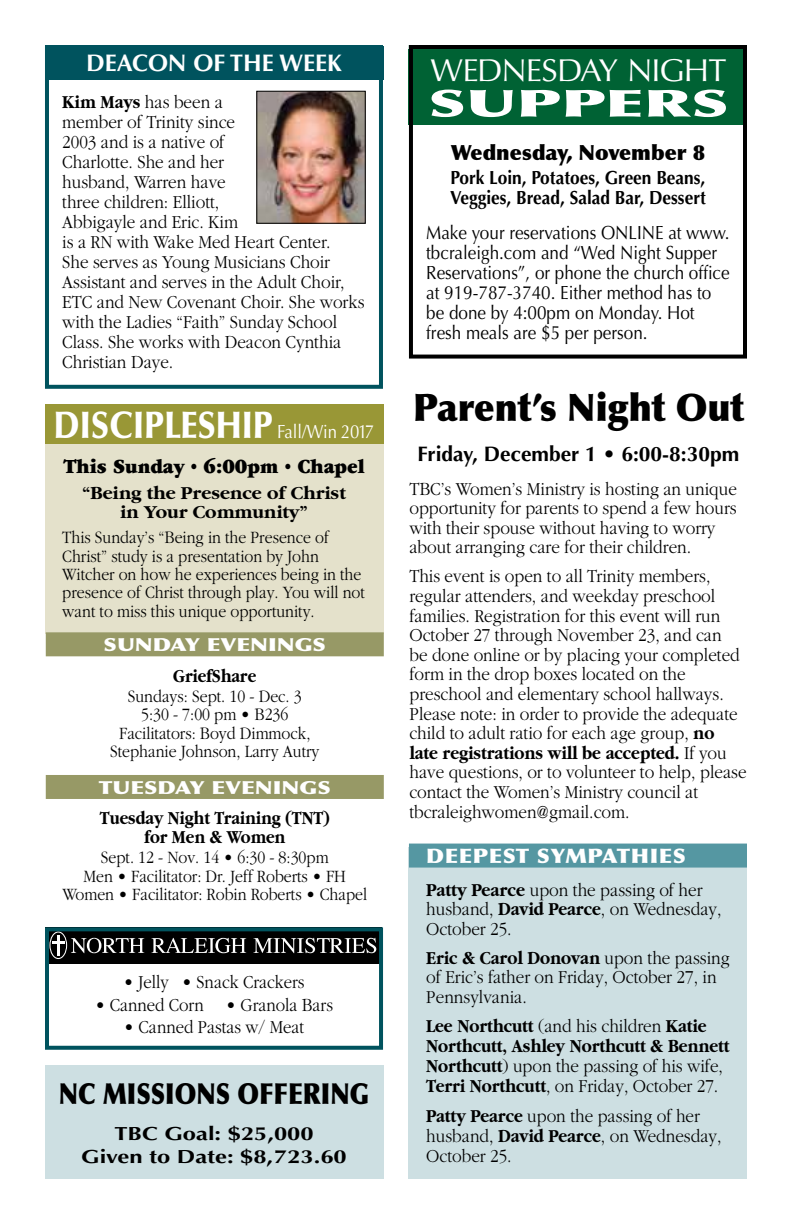
<style>
.page{position:relative;width:792px;height:1224px;background:#fff}
.page>*{position:absolute;margin:0;border:0;box-sizing:border-box;transform-origin:0 0}
.t1{font:900 38px "Optima";color:#000;scale:.94 1}
.t2{font:900 38px "Optima";color:#fff;scale:.88 1}
.t3{font:900 37.4px "Optima";color:#fff;scale:1.7 1}
.t4{font:31.6px "Optima";letter-spacing:-.03em;color:#fff}
.t5{font:900 29px "Optima";color:#000;scale:.84 1}
.t6{font:700 24px "Optima";color:#fff}
.t7{font:700 21px "Optima";color:#000}
.t8{font:900 21px "Garamond";color:#000;scale:.92 1}
.t9{font:900 21px "Optima";color:#000}
.t10{font:900 20px "Optima";color:#fff;scale:1.1 1}
.t11{font:300 19px/19.6px "Garamond";color:#000;scale:.9 1}
.t12{font:19px/20px "Optima";color:#000;scale:.9 1}
.t13{font:700 19px/20px "Garamond";color:#000;scale:.88 1}
.t14{font:300 19px "Garamond";color:#000;scale:.88 1}
.t15{font:700 19px/20px "Optima";color:#000;scale:.91 1}
.t16{font:700 19px/19px "Garamond";color:#000;text-align:center;scale:.86 1}
.t17{font:700 19px/19px "Garamond";color:#000;text-align:center}
.t18{font:700 19px/22.8px "Optima";color:#000;text-align:center;scale:1.25 1}
.t19{font:19px "Optima";letter-spacing:-.02em;color:#fff;scale:.88 1}
.t20{font:300 18px/18.6px "Garamond";color:#000;text-align:center;scale:.88 1}
.t21{font:900 18px "Optima";color:#fff;scale:1.25 1}
.s1{font-weight:700}
.s2{font-weight:900;font-size:38px}
.s3{font-weight:300}
</style>
<div class="page">
<div style="left:409px;top:50px;width:338px;height:75px;background:#006234"></div>
<div style="left:409px;top:45px;width:338px;height:314px;border:4px solid #000"></div>
<div style="left:45px;top:45px;width:338px;height:344px;border:4px solid #00535e"></div>
<div style="left:45px;top:46px;width:338px;height:33px;background:#00535e"></div>
<img style="left:258px;top:93px;width:106px;height:129px">
<div style="left:256px;top:91px;width:110px;height:133px;border:1px solid #000"></div>
<div style="left:45px;top:444px;width:338px;height:190px;background:#e4e1cb"></div>
<div style="left:46px;top:632px;width:338px;height:24px;background:#979966"></div>
<div style="left:46px;top:775px;width:338px;height:24px;background:#979966"></div>
<div style="left:45px;top:1066px;width:338px;height:113px;background:#cddfe2"></div>
<div style="left:45px;top:927px;width:337px;height:36px;background:#000"></div>
<svg style="left:71px;top:938px;width:73px;height:15px"></svg>
<svg style="left:152px;top:938px;width:94px;height:15px"></svg>
<svg style="left:253px;top:938px;width:123px;height:15px"></svg>
<div style="left:49px;top:932px;width:18px;height:27px;border:1px solid #fff;border-radius:50%"></div>
<hr style="left:57px;top:935px;width:3px;height:20px;background:#fff">
<svg style="left:52px;top:941px;width:12px;height:2px"></svg>
<div style="left:45px;top:927px;width:338px;height:123px;border:4px solid #00535e"></div>
<div style="left:45px;top:405px;width:338px;height:39px;background:#999736"></div>
<div style="left:409px;top:848px;width:338px;height:331px;background:#cddfe2"></div>
<div style="left:409px;top:844px;width:338px;height:24px;background:#5597a2"></div>
<p class="t6" style="left:86px;top:49px;width:254px">Deacon of th e Week</p>
<p class="t11" style="left:62px;top:92px;width:337px"><span class="s1">Kim Mays</span> has been a<br>member of Trinity since<br>2003 and is a native of<br>Charlotte. She and her<br>husband, Warren have<br>three children: Elliott,<br>Abbigayle and Eric. Kim<br>is a RN with Wake Med Heart Center.<br>She serves as Young Musicians Choir<br>Assistant and serves in the Adult Choir,<br>ETC and New Covenant Choir. She works with the Ladies “Faith” Sunday School<br>Class. She works with Deacon Cynthia<br>Christian Daye.</p>
<h1 class="t2" style="left:54px;top:403px;width:146px">DISCIPLESHI</h1>
<p class="t19" style="left:253px;top:421px;width:139px"><span class="s2">P</span> Fall/Win 2017</p>
<p class="t8" style="left:63px;top:455px;width:329px">This Sunday • 6:00pm • Chapel</p>
<p class="t17" style="left:82px;top:483px;width:265px">“Being the Presence of Christ in Your Community”</p>
<p class="t20" style="left:62px;top:529px;width:345px;text-align:left">This Sunday’s “Being in the Presence of Christ” study is a presentation by John Witcher on how he experiences being in the presence of Christ through play. You will not want to miss this unique opportunity.</p>
<p class="t21" style="left:104px;top:634px;width:25px">SUNDAY</p>
<p class="t21" style="left:207px;top:634px;width:25px">EVEN</p>
<p class="t21" style="left:268px;top:634px;width:21px">INGS</p>
<p class="t16" style="left:173px;top:666px;width:98px">GriefShare</p>
<p class="t20" style="left:110px;top:687px;width:239px">Sundays: Sept. 10 - Dec. 3<br>5:30 - 7:00 pm • B236<br>Facilitators: Boyd Dimmock,<br>Stephanie Johnson, Larry Autry</p>
<p class="t21" style="left:99px;top:776px;width:25px">TUESDAY</p>
<p class="t21" style="left:212px;top:776px;width:25px">EVEN</p>
<p class="t21" style="left:273px;top:776px;width:21px">INGS</p>
<p class="t16" style="left:100px;top:809px;width:269px">Tuesday Night Training (TNT) for Men &amp; Women</p>
<p class="t20" style="left:62px;top:848px;width:348px">Sept. 12 - Nov. 14 • 6:30 - 8:30pm<br>Men • Facilitator: Dr. Jeff Roberts • FH<br>Women • Facilitator: Robin Roberts • Chapel</p>
<p class="t14" style="left:123px;top:972px;width:207px">• Jelly • Snack Crackers</p>
<p class="t14" style="left:95px;top:994px;width:272px">• Canned Corn • Granola Bars</p>
<p class="t14" style="left:124px;top:1017px;width:206px">• Canned Pastas w/ Meat</p>
<h3 class="t5" style="left:59px;top:1076px;width:371px">NC MISSIONS OFFERING</h3>
<p class="t18" style="left:81px;top:1122px;width:214px">TBC Goal: $25,000<br>Given to Date: $8,723.60</p>
<h3 class="t4" style="left:430px;top:52px;width:298px">WEDNESDAY NIGHT</h3>
<h2 class="t3" style="left:428px;top:81px;width:178px">SUPPERS</h2>
<p class="t9" style="left:451px;top:140px;width:256px">WEDNESDAY, NOVEMBER 8</p>
<p class="t15" style="left:450px;top:168px;width:282px">Pork Loin, Potatoes, Green Beans,<br>Veggies, Bread, Salad Bar, Dessert</p>
<p class="t12" style="left:426px;top:223px;width:339px">Make your reservations ONLINE at www. tbcraleigh.com and “Wed Night Supper Reservations”, or phone the church office at 919-787-3740. Either method has to be done by 4:00pm on Monday. Hot fresh meals are $5 per person.</p>
<h1 class="t1" style="left:413px;top:384px;width:353px">PARENT’S NIGHT OUT</h1>
<p class="t7" style="left:418px;top:441px;width:323px">Friday, December 1 • 6:00-8:30pm</p>
<p class="t11" style="left:409px;top:479px;width:365px">TBC’s Women’s Ministry is hosting an unique opportunity for parents to spend a few hours with their spouse without having to worry about arranging care for their children.</p>
<p class="t11" style="left:409px;top:567px;width:376px">This event is open to all Trinity members, regular attenders, and weekday preschool families. Registration for this event will run October 27 through November 23, and can<br>be done online or by placing your completed form in the drop boxes located on the preschool and elementary school hallways.<br>Please note: in order to provide the adequate child to adult ratio for each age group, <span class="s1">no late registrations will be accepted.</span> If you have questions, or to volunteer to help, please contact the Women’s Ministry council at tbcraleighwomen@gmail.com.</p>
<p class="t10" style="left:426px;top:844px;width:31px">DEEPEST</p>
<p class="t10" style="left:537px;top:844px;width:29px">SYMPATH</p>
<p class="t10" style="left:650px;top:844px;width:21px">IES</p>
<p class="t11" style="left:426px;top:880px;width:330px"><span class="s1">Patty Pearce</span> upon the passing of her husband, <span class="s1">David Pearce</span>, on Wednesday,<br>October 25.</p>
<p class="t11" style="left:426px;top:948px;width:339px"><span class="s1">Eric &amp; Carol Donovan</span> upon the passing of Eric’s father on Friday, October 27, in<br>Pennsylvania.</p>
<p class="t13" style="left:426px;top:1016px;width:346px">Lee Northcutt <span class="s3">(and his children</span> Katie Northcutt, Ashley Northcutt &amp; Bennett Northcutt<span class="s3">) upon the passing of his wife, </span>Terri Northcutt<span class="s3">, on Friday, October 27.</span></p>
<p class="t11" style="left:426px;top:1106px;width:330px"><span class="s1">Patty Pearce</span> upon the passing of her husband, <span class="s1">David Pearce</span>, on Wednesday,<br>October 25.</p>
</div>
